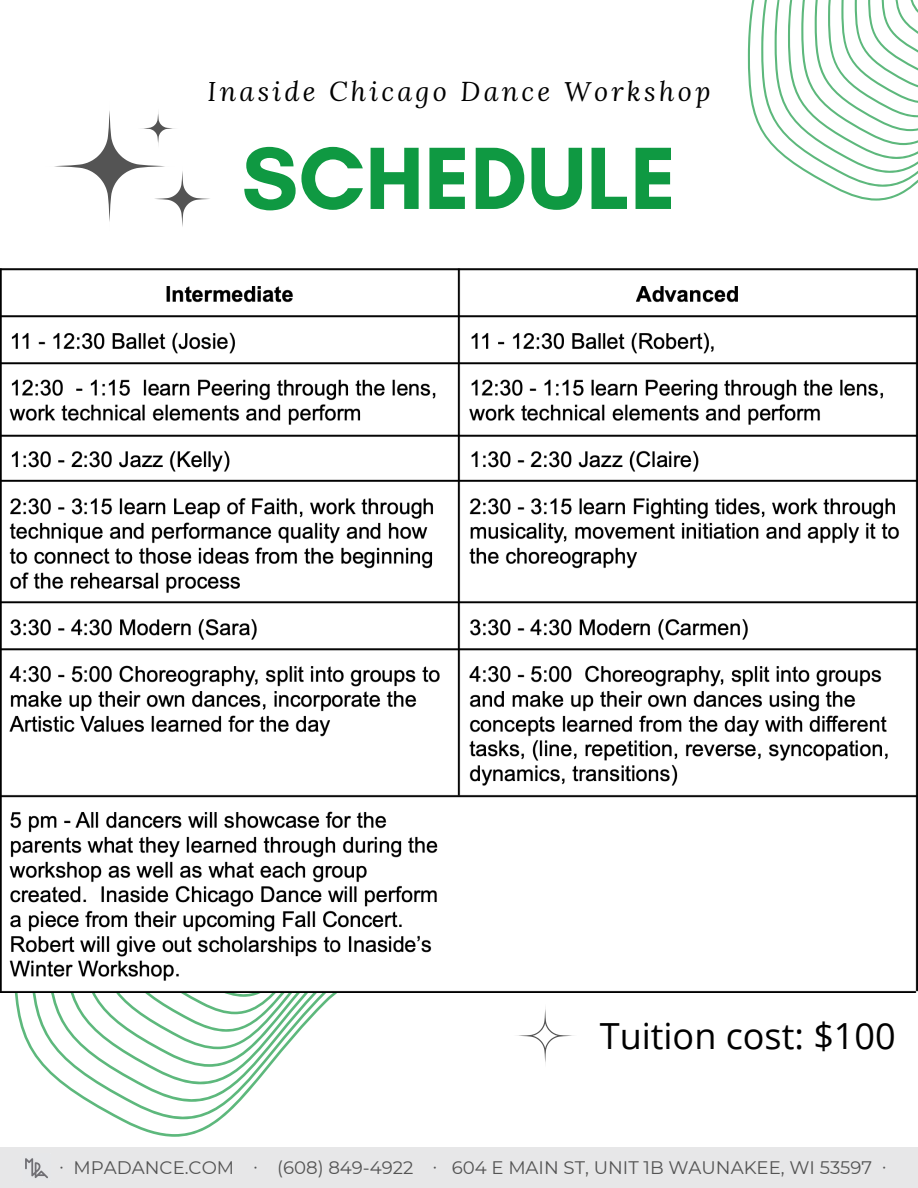
<style>
.page{position:relative;width:918px;height:1188px;background:#fff}
.page>*{position:absolute;margin:0;border:0;box-sizing:border-box;transform-origin:0 0}
.t1{font:700 90px "Glacial Indifference";color:#0f9942}
.t2{font:36px "Open Sans";color:#000}
.t3{font:italic 27px "Lora";letter-spacing:.12em;color:#000}
.t4{font:18.15px "Montserrat";color:#545454}
</style>
<div class="page">
<svg style="left:64px;top:993px;width:206px;height:107px"></svg>
<svg style="left:81px;top:993px;width:203px;height:74px"></svg>
<svg style="left:114px;top:993px;width:201px;height:51px"></svg>
<svg style="left:131px;top:993px;width:191px;height:21px"></svg>
<svg style="left:148px;top:993px;width:189px;height:14px"></svg>
<div style="left:0;top:1147px;width:918px;height:41px;background:#e7e7e8"></div>
<img style="left:25px;top:1158px;width:23px;height:21px">
<svg style="left:748px;top:0;width:170px;height:201px"></svg>
<img style="left:0;top:268px;width:918px;height:725px">
<svg style="left:54px;top:111px;width:156px;height:116px"></svg>
<svg style="left:517px;top:1007px;width:57px;height:57px"></svg>
<h3 class="t3" style="left:208px;top:73px;width:504px">Inaside Chicago Dance Workshop</h3>
<h1 class="t1" style="left:242px;top:123px;width:436px">SCHEDULE</h1>
<h2 class="t2" style="left:600px;top:1011px;width:297px">Tuition cost: $100</h2>
<p class="t4" style="left:59px;top:1156px;width:829px">∙ MPADANCE.COM ∙ (608) 849-4922 ∙ 604 E MAIN ST, UNIT 1B WAUNAKEE, WI 53597 ∙</p>
</div>
